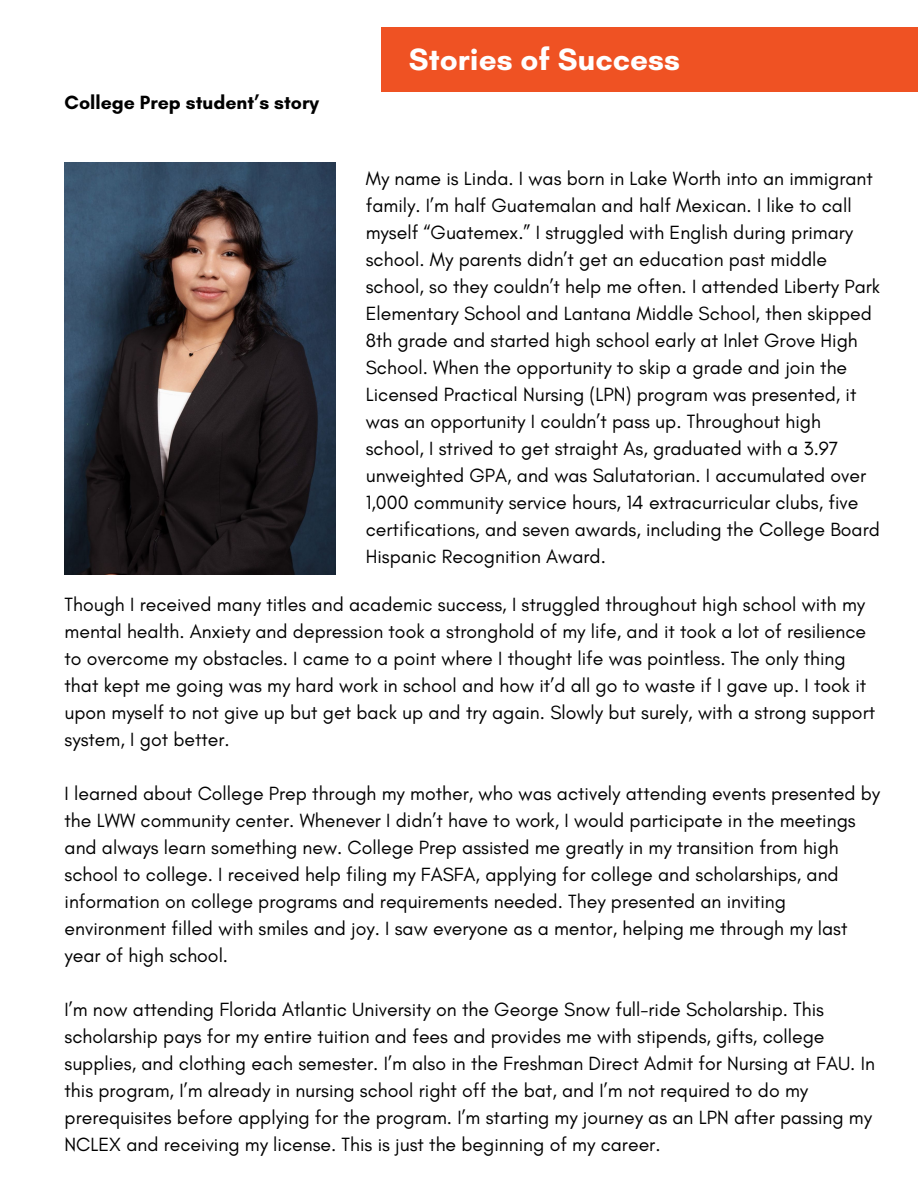
<style>
.page{position:relative;width:918px;height:1188px;background:#fff}
.page>*{position:absolute;margin:0;border:0;box-sizing:border-box;transform-origin:0 0}
.t1{font:700 31.5px "Glacial Indifference";color:#fff}
.t2{font:19.5px/27px "Glacial Indifference";color:#000}
.t3{font:700 19.5px "Glacial Indifference";color:#000}
</style>
<div class="page">
<div style="left:381px;top:27px;width:537px;height:65px;background:#ef5223"></div>
<img style="left:65px;top:163px;width:271px;height:411px">
<p class="t3" style="left:65px;top:90px;width:256px">College Prep student’s story</p>
<p class="t1" style="left:409px;top:40px;width:272px">Stories of Success</p>
<p class="t2" style="left:366px;top:165px;width:516px">My name is Linda. I was born in Lake Worth into an immigrant family. I’m half Guatemalan and half Mexican. I like to call myself “Guatemex.” I struggled with English during primary school. My parents didn’t get an education past middle school, so they couldn’t help me often. I attended Liberty Park Elementary School and Lantana Middle School, then skipped 8th grade and started high school early at Inlet Grove High School. When the opportunity to skip a grade and join the Licensed Practical Nursing (LPN) program was presented, it was an opportunity I couldn’t pass up. Throughout high school, I strived to get straight As, graduated with a 3.97 unweighted GPA, and was Salutatorian. I accumulated over 1,000 community service hours, 14 extracurricular clubs, five certifications, and seven awards, including the College Board Hispanic Recognition Award.</p>
<h2 class="t2" style="left:65px;top:591px;width:812px">Though I received many titles and academic success, I struggled throughout high school with my mental health. Anxiety and depression took a stronghold of my life, and it took a lot of resilience to overcome my obstacles. I came to a point where I thought life was pointless. The only thing that kept me going was my hard work in school and how it’d all go to waste if I gave up. I took it upon myself to not give up but get back up and try again. Slowly but surely, with a strong support system, I got better.</h2>
<h1 class="t2" style="left:65px;top:780px;width:817px">I learned about College Prep through my mother, who was actively attending events presented by the LWW community center. Whenever I didn’t have to work, I would participate in the meetings and always learn something new. College Prep assisted me greatly in my transition from high school to college. I received help filing my FASFA, applying for college and scholarships, and information on college programs and requirements needed. They presented an inviting environment filled with smiles and joy. I saw everyone as a mentor, helping me through my last year of high school.</h1>
<p class="t2" style="left:65px;top:996px;width:812px">I’m now attending Florida Atlantic University on the George Snow full-ride Scholarship. This scholarship pays for my entire tuition and fees and provides me with stipends, gifts, college supplies, and clothing each semester. I’m also in the Freshman Direct Admit for Nursing at FAU. In this program, I’m already in nursing school right off the bat, and I’m not required to do my prerequisites before applying for the program. I’m starting my journey as an LPN after passing my NCLEX and receiving my license. This is just the beginning of my career.</p>
</div>
